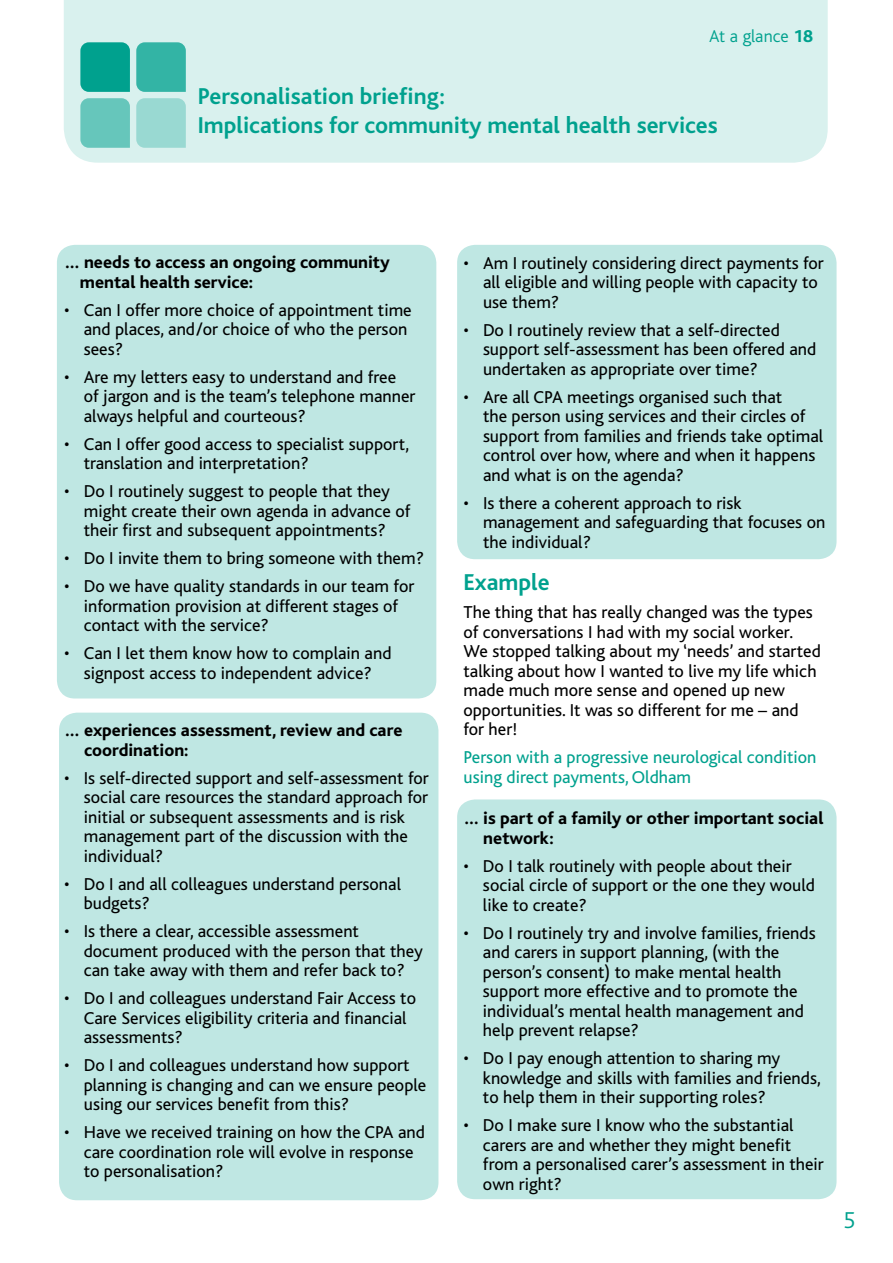
<style>
.page{position:relative;width:893px;height:1263px;background:#fff}
.page>*{position:absolute;margin:0;border:0;box-sizing:border-box;transform-origin:0 0}
.t1{font:700 24px/28.8px "Bliss";color:#00a18e}
.t2{font:300 24px "Bliss";color:#00a18e}
.t3{font:18px/19.5px "Bliss";color:#000}
.t4{font:800 18px/19.5px "Bliss";color:#000}
.t5{font:18px/19.5px "Bliss";color:#00a18e}
.t6{font:300 18px "Bliss";color:#00a18e}
.s1{font-weight:800}
</style>
<div class="page">
<div style="left:64px;top:0;width:764px;height:163px;background:#d9f1ee"></div>
<svg style="left:80px;top:42px;width:50px;height:50px;background:#07a391"></svg>
<svg style="left:136px;top:42px;width:50px;height:50px;background:#39b6a7"></svg>
<svg style="left:80px;top:98px;width:50px;height:50px;background:#6ac7bc"></svg>
<svg style="left:136px;top:98px;width:50px;height:50px;background:#9bd9d3"></svg>
<div style="left:457px;top:245px;width:379px;height:314px;background:#bfe7e3;border-radius:18px"></div>
<div style="left:457px;top:799px;width:379px;height:400px;background:#bfe7e3;border-radius:18px"></div>
<div style="left:57px;top:245px;width:379px;height:453px;background:#bfe7e3;border-radius:18px"></div>
<div style="left:59px;top:713px;width:379px;height:487px;background:#bfe7e3;border-radius:18px"></div>
<p class="t6" style="left:709px;top:26px;width:106px">At a glance <span class="s1">18</span></p>
<h1 class="t1" style="left:198px;top:82px;width:522px">Personalisation briefing:<br>Implications for community mental health services</h1>
<p class="t4" style="left:80px;top:253px;width:311px;text-indent:-16px">… needs to access an ongoing community mental health service:</p>
<p class="t3" style="left:84px;top:301px;width:330px;text-indent:-19px">• Can I offer more choice of appointment time and places, and/or choice of who the person sees?</p>
<p class="t3" style="left:84px;top:368px;width:333px;text-indent:-19px">• Are my letters easy to understand and free of jargon and is the team’s telephone manner always helpful and courteous?</p>
<p class="t3" style="left:84px;top:435px;width:327px;text-indent:-19px">• Can I offer good access to specialist support, translation and interpretation?</p>
<p class="t3" style="left:84px;top:482px;width:328px;text-indent:-19px">• Do I routinely suggest to people that they might create their own agenda in advance of their first and subsequent appointments?</p>
<p class="t3" style="left:64px;top:549px;width:361px">• Do I invite them to bring someone with them?</p>
<p class="t3" style="left:84px;top:577px;width:332px;text-indent:-19px">• Do we have quality standards in our team for information provision at different stages of contact with the service?</p>
<p class="t3" style="left:64px;top:644px;width:329px;text-align:center">• Can I let them know how to complain and signpost access to independent advice?</p>
<p class="t4" style="left:84px;top:721px;width:320px;text-indent:-20px">… experiences assessment, review and care coordination:</p>
<p class="t3" style="left:84px;top:768px;width:346px;text-indent:-19px">• Is self-directed support and self-assessment for social care resources the standard approach for initial or subsequent assessments and is risk management part of the discussion with the individual?</p>
<p class="t3" style="left:84px;top:874px;width:319px;text-indent:-19px">• Do I and all colleagues understand personal budgets?</p>
<p class="t3" style="left:84px;top:922px;width:341px;text-indent:-19px">• Is there a clear, accessible assessment document produced with the person that they can take away with them and refer back to?</p>
<p class="t3" style="left:84px;top:989px;width:334px;text-indent:-19px">• Do I and colleagues understand Fair Access to<br>Care Services eligibility criteria and financial assessments?</p>
<p class="t3" style="left:84px;top:1056px;width:344px;text-indent:-19px">• Do I and colleagues understand how support planning is changing and can we ensure people using our services benefit from this?</p>
<p class="t3" style="left:84px;top:1123px;width:343px;text-indent:-19px">• Have we received training on how the CPA and care coordination role will evolve in response to personalisation?</p>
<p class="t3" style="left:483px;top:254px;width:342px;text-indent:-19px">• Am I routinely considering direct payments for all eligible and willing people with capacity to use them?</p>
<p class="t3" style="left:483px;top:321px;width:335px;text-indent:-19px">• Do I routinely review that a self-directed support self-assessment has been offered and undertaken as appropriate over time?</p>
<p class="t3" style="left:483px;top:388px;width:342px;text-indent:-19px">• Are all CPA meetings organised such that<br>the person using services and their circles of support from families and friends take optimal control over how, where and when it happens and what is on the agenda?</p>
<p class="t3" style="left:483px;top:493px;width:344px;text-indent:-19px">• Is there a coherent approach to risk management and safeguarding that focuses on the individual?</p>
<h1 class="t1" style="left:463px;top:568px;width:88px">Example</h1>
<p class="t3" style="left:463px;top:603px;width:359px">The thing that has really changed was the types of conversations I had with my social worker.<br>We stopped talking about my ‘needs’ and started talking about how I wanted to live my life which made much more sense and opened up new opportunities. It was so different for me – and for her!</p>
<p class="t5" style="left:463px;top:748px;width:354px">Person with a progressive neurological condition using direct payments, Oldham</p>
<p class="t4" style="left:483px;top:809px;width:342px;text-indent:-20px">… is part of a family or other important social network:</p>
<p class="t3" style="left:483px;top:856px;width:334px;text-indent:-19px">• Do I talk routinely with people about their social circle of support or the one they would like to create?</p>
<p class="t3" style="left:483px;top:923px;width:334px;text-indent:-19px">• Do I routinely try and involve families, friends and carers in support planning, (with the person’s consent) to make mental health support more effective and to promote the individual’s mental health management and help prevent relapse?</p>
<p class="t3" style="left:483px;top:1049px;width:339px;text-indent:-19px">• Do I pay enough attention to sharing my knowledge and skills with families and friends, to help them in their supporting roles?</p>
<p class="t3" style="left:483px;top:1116px;width:342px;text-indent:-19px">• Do I make sure I know who the substantial carers are and whether they might benefit from a personalised carer’s assessment in their own right?</p>
<h1 class="t2" style="left:843px;top:1207px;width:14px">5</h1>
</div>
